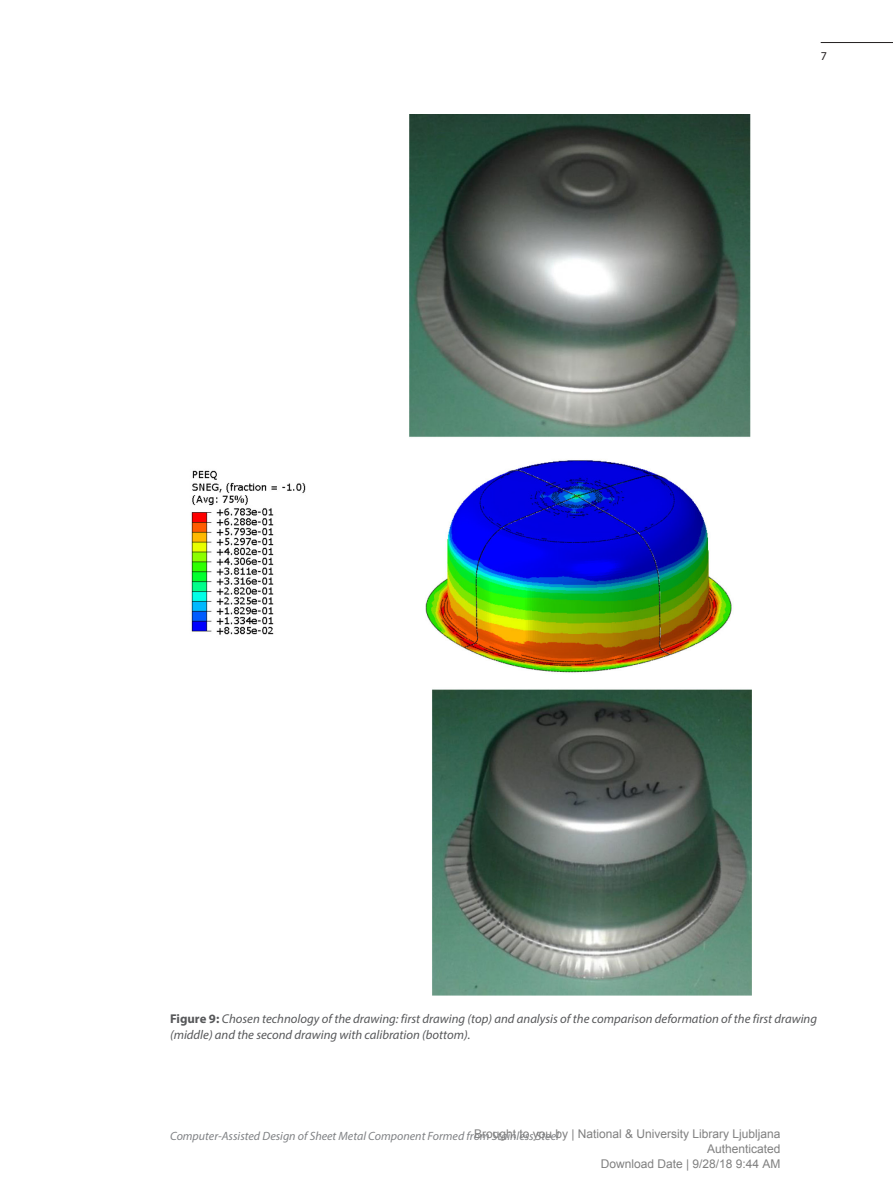
<style>
.page{position:relative;width:893px;height:1191px;background:#fff}
.page>*{position:absolute;margin:0;border:0;box-sizing:border-box;transform-origin:0 0}
.podpisi_k_slikam{font:italic 12.75px/15.3px "Myriad Pro";color:#57585a}
.t1{font:12px/15px "Arial";color:#808080;text-align:right}
.t2{font:italic 12px "Myriad Pro";color:#808285}
.t3{font:12px "Myriad Pro";color:#231f20}
.s1{font-weight:700;font-style:normal}
</style>
<div class="page">
<hr style="left:821px;top:42px;width:72px;height:1px;background:#231f20">
<img style="left:191px;top:114px;width:560px;height:882px">
<p class="t3" style="left:821px;top:48px;width:8px">7</p>
<p class="podpisi_k_slikam" style="left:170px;top:1011px;width:648px"><span class="s1">Figure 9:</span> Chosen technology of the drawing: first drawing (top) and analysis of the comparison deformation of the first drawing (middle) and the second drawing with calibration (bottom).</p>
<p class="t1" style="left:474px;top:1127px;width:308px">Brought to you by | National &amp; University Library Ljubljana<br>Authenticated<br>Download Date | 9/28/18 9:44 AM</p>
<p class="t2" style="left:170px;top:1128px;width:390px">Computer-Assisted Design of Sheet Metal Component Formed from Stainless Steel</p>
</div>
